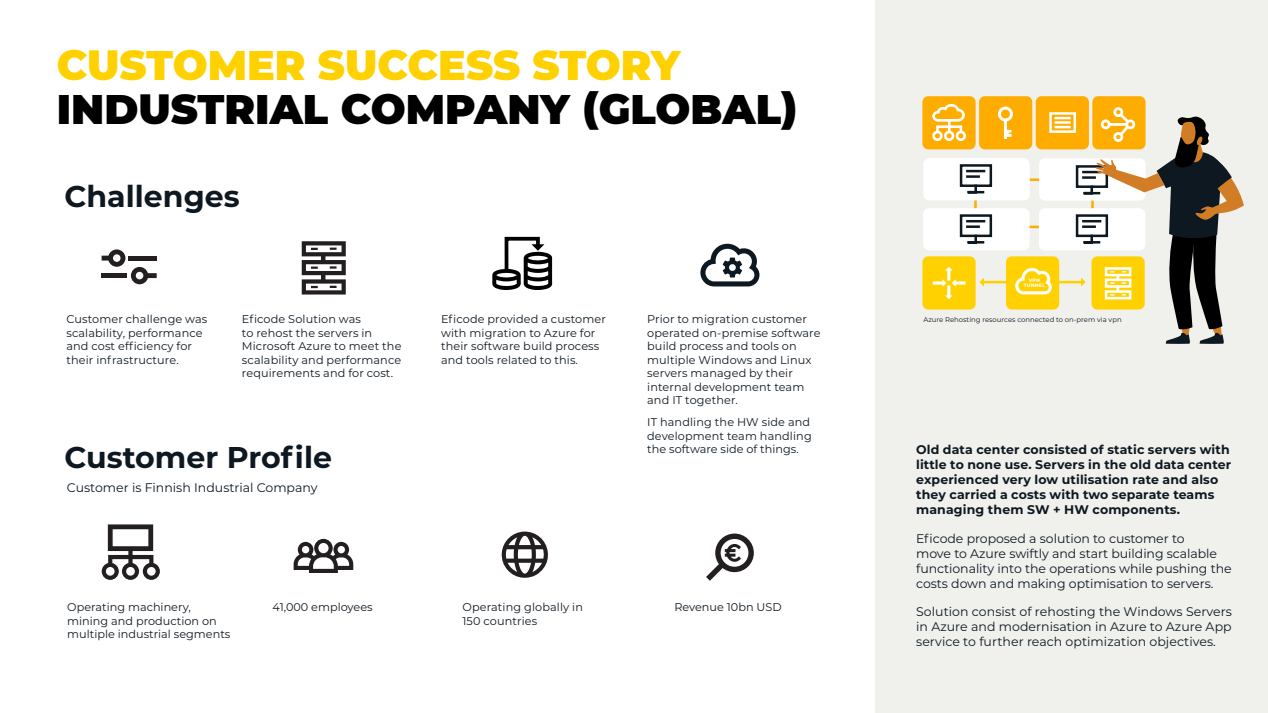
<style>
.page{position:relative;width:1268px;height:713px;background:#fff}
.page>*{position:absolute;margin:0;border:0;box-sizing:border-box;transform-origin:0 0}
.t1{font:900 41.25px "Montserrat";color:#000}
.t2{font:900 41.25px "Montserrat";color:#ffd100}
.t3{font:700 30px "Montserrat";color:#0e1821}
.t4{font:12.5px/15px "Montserrat";letter-spacing:-.005em;color:#0e1821}
.t5{font:700 12.5px/15px "Montserrat";letter-spacing:.01em;color:#0e1821}
.t6{font:11.25px/13.5px "Montserrat";letter-spacing:.01em;color:#0e1821}
.t7{font:6.88px "Montserrat";color:#0e1821}
.t8{font:700 4.88px/4.9px "Montserrat";letter-spacing:.01em;color:#fff;text-align:center}
</style>
<div class="page">
<div style="left:874px;top:0;width:393px;height:712px;background:#f0f0ed"></div>
<svg style="left:700px;top:244px;width:59px;height:42px"></svg>
<svg style="left:492px;top:236px;width:60px;height:54px"></svg>
<div style="left:923px;top:158px;width:106px;height:42px;background:#fff;border-radius:6px"></div>
<div style="left:922px;top:208px;width:107px;height:42px;background:#fff;border-radius:6px"></div>
<div style="left:922px;top:96px;width:53px;height:53px;background:#ffac00;border-radius:6px"></div>
<div style="left:922px;top:256px;width:53px;height:53px;background:#ffd100;border-radius:6px"></div>
<div style="left:978px;top:96px;width:54px;height:53px;background:#ffac00;border-radius:6px"></div>
<div style="left:1035px;top:96px;width:53px;height:53px;background:#ffac00;border-radius:6px"></div>
<div style="left:1092px;top:96px;width:53px;height:53px;background:#ffac00;border-radius:6px"></div>
<svg style="left:932px;top:104px;width:311px;height:240px"></svg>
<svg style="left:102px;top:249px;width:23px;height:18px"></svg>
<svg style="left:131px;top:267px;width:26px;height:17px"></svg>
<hr style="left:129px;top:256px;width:28px;height:4px;background:#231f20">
<div style="left:101px;top:273px;width:26px;height:5px;background:#231f20"></div>
<svg style="left:302px;top:241px;width:44px;height:53px"></svg>
<svg style="left:501px;top:531px;width:47px;height:47px"></svg>
<svg style="left:293px;top:539px;width:60px;height:34px"></svg>
<svg style="left:706px;top:533px;width:47px;height:48px"></svg>
<svg style="left:102px;top:524px;width:58px;height:56px"></svg>
<h1 class="t2" style="left:57px;top:35px;width:625px">CUSTOMER SUCCESS STORY</h1>
<h1 class="t1" style="left:57px;top:78px;width:742px">INDUSTRIAL COMPANY (GLOBAL)</h1>
<h2 class="t3" style="left:64px;top:175px;width:176px">Challenges</h2>
<p class="t6" style="left:242px;top:312px;width:161px">Eficode Solution was<br>to rehost the servers in<br>Microsoft Azure to meet the scalability and performance requirements and for cost.</p>
<p class="t6" style="left:647px;top:312px;width:175px">Prior to migration customer operated on-premise software build process and tools on multiple Windows and Linux servers managed by their internal development team and IT together.</p>
<p class="t6" style="left:647px;top:415px;width:166px">IT handling the HW side and development team handling the software side of things.</p>
<p class="t6" style="left:441px;top:312px;width:166px">Eficode provided a customer with migration to Azure for their software build process and tools related to this.</p>
<p class="t6" style="left:66px;top:312px;width:142px">Customer challenge was scalability, performance and cost efficiency for their infrastructure.</p>
<h2 class="t3" style="left:64px;top:436px;width:269px">Customer Profile</h2>
<p class="t4" style="left:67px;top:479px;width:252px">Customer is Finnish Industrial Company</p>
<p class="t6" style="left:67px;top:600px;width:165px">Operating machinery, mining and production on multiple industrial segments</p>
<p class="t6" style="left:272px;top:600px;width:102px">41,000 employees</p>
<p class="t6" style="left:462px;top:600px;width:122px">Operating globally in<br>150 countries</p>
<p class="t6" style="left:674px;top:600px;width:109px">Revenue 10bn USD</p>
<p class="t8" style="left:1023px;top:277px;width:22px">VPN<br>TUNNEL</p>
<p class="t7" style="left:923px;top:315px;width:200px">Azure Rehosting resources connected to on-prem via vpn</p>
<p class="t5" style="left:916px;top:442px;width:316px">Old data center consisted of static servers with little to none use. Servers in the old data center experienced very low utilisation rate and also they carried a costs with two separate teams managing them SW + HW components.</p>
<p class="t4" style="left:916px;top:530px;width:317px">Eficode proposed a solution to customer to<br>move to Azure swiftly and start building scalable functionality into the operations while pushing the costs down and making optimisation to servers.</p>
<p class="t4" style="left:916px;top:604px;width:317px;text-align:justify">Solution consist of rehosting the Windows Servers in Azure and modernisation in Azure to Azure App service to further reach optimization objectives.</p>
</div>
